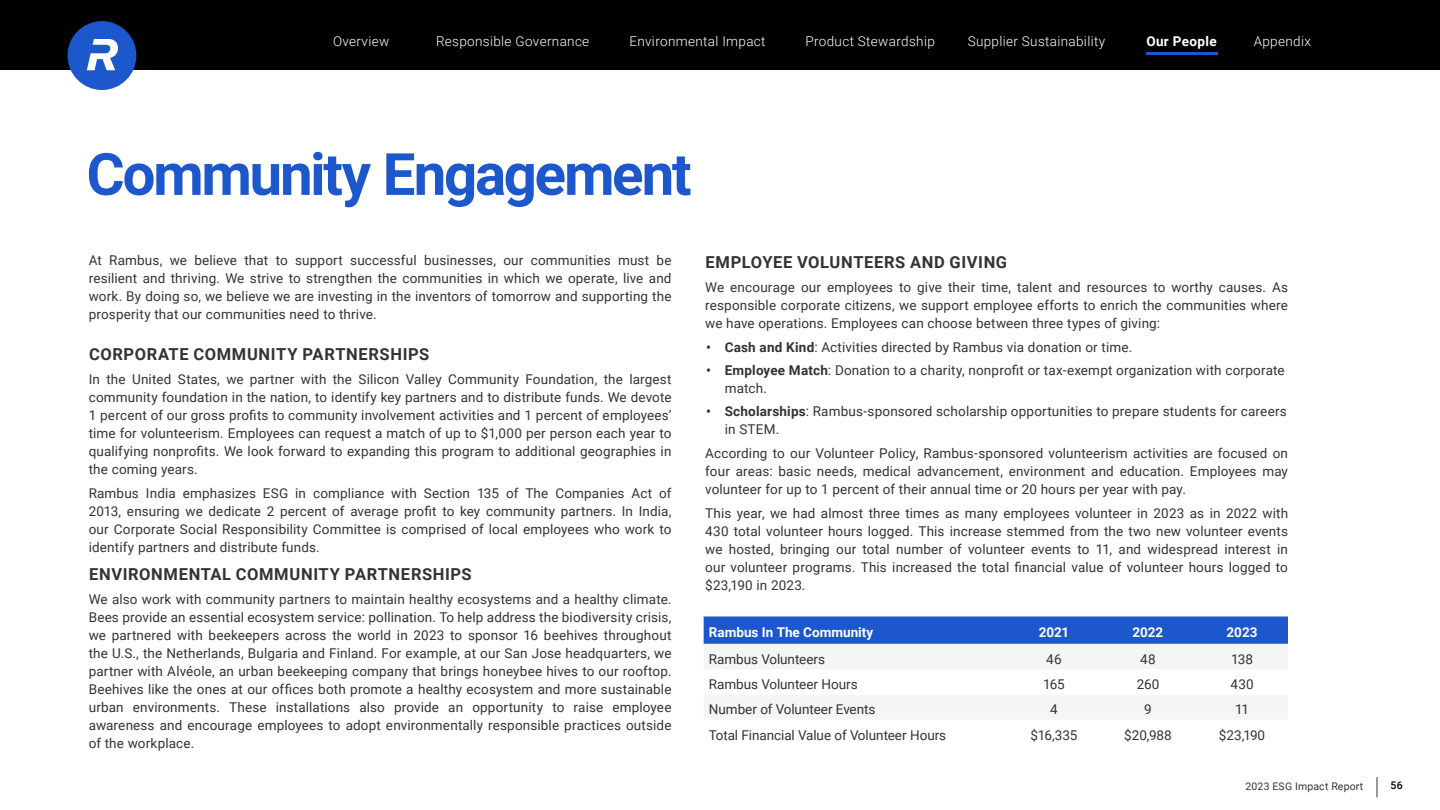
<style>
.page{position:relative;width:1440px;height:810px;background:#fff}
.page>*{position:absolute;margin:0;border:0;box-sizing:border-box;transform-origin:0 0}
.Infographic_Big_Number{font:700 58.35px "Roboto";letter-spacing:-.04em;color:#1d57cc}
.BODY{font:700 16.5px "Roboto";letter-spacing:.035em;color:#333}
.BODY-2{font:13.5px/18px "Roboto";letter-spacing:.01em;color:#333;text-align:justify}
.Table_Body{font:13.5px "Roboto";letter-spacing:-.005em;color:#333}
.t1{font:300 13.5px "Roboto";letter-spacing:.025em;color:#fff}
.Table_Indicators{font:700 13.5px "Roboto";color:#fff}
.Table_Indicators-2{font:700 13.5px "Roboto";letter-spacing:.025em;color:#fff}
.t2{font:10.5px "Roboto";letter-spacing:.015em;color:#333}
.t3{font:500 10.5px "Roboto";color:#000}
.s1{font-weight:700}
</style>
<div class="page">
<div style="left:0;top:0;width:1440px;height:70px;background:#000"></div>
<svg style="left:68px;top:21px;width:68px;height:69px"></svg>
<hr style="left:1147px;top:52px;width:71px;height:3px;background:#1d57cc">
<svg style="left:1377px;top:777px;width:1px;height:20px"></svg>
<svg style="left:704px;top:616px;width:584px;height:28px;background:#225bcd"></svg>
<p class="t1" style="left:333px;top:32px;width:58px">Overview</p>
<p class="t1" style="left:436px;top:32px;width:155px">Responsible Governance</p>
<p class="t1" style="left:629px;top:32px;width:138px">Environmental Impact</p>
<p class="t1" style="left:806px;top:32px;width:131px">Product Stewardship</p>
<p class="t1" style="left:968px;top:32px;width:139px">Supplier Sustainability</p>
<p class="Table_Indicators-2" style="left:1146px;top:32px;width:72px">Our People</p>
<p class="t1" style="left:1254px;top:32px;width:59px">Appendix</p>
<p class="Infographic_Big_Number" style="left:86px;top:133px;width:607px">Community Engagement</p>
<p class="BODY-2" style="left:89px;top:250px;width:584px">At Rambus, we believe that to support successful businesses, our communities must be resilient and thriving. We strive to strengthen the communities in which we operate, live and work. By doing so, we believe we are investing in the inventors of tomorrow and supporting the prosperity that our communities need to thrive.</p>
<h2 class="BODY" style="left:89px;top:342px;width:342px">CORPORATE COMMUNITY PARTNERSHIPS</h2>
<p class="BODY-2" style="left:89px;top:370px;width:584px">In the United States, we partner with the Silicon Valley Community Foundation, the largest community foundation in the nation, to identify key partners and to distribute funds. We devote 1 percent of our gross profits to community involvement activities and 1 percent of employees’ time for volunteerism. Employees can request a match of up to $1,000 per person each year to qualifying nonprofits. We look forward to expanding this program to additional geographies in the coming years.</p>
<p class="BODY-2" style="left:89px;top:484px;width:584px">Rambus India emphasizes ESG in compliance with Section 135 of The Companies Act of 2013, ensuring we dedicate 2 percent of average profit to key community partners. In India, our Corporate Social Responsibility Committee is comprised of local employees who work to identify partners and distribute funds.</p>
<p class="BODY" style="left:89px;top:562px;width:384px">ENVIRONMENTAL COMMUNITY PARTNERSHIPS</p>
<p class="BODY-2" style="left:89px;top:589px;width:584px">We also work with community partners to maintain healthy ecosystems and a healthy climate.<br>Bees provide an essential ecosystem service: pollination. To help address the biodiversity crisis, we partnered with beekeepers across the world in 2023 to sponsor 16 beehives throughout the U.S., the Netherlands, Bulgaria and Finland. For example, at our San Jose headquarters, we partner with Alvéole, an urban beekeeping company that brings honeybee hives to our rooftop.<br>Beehives like the ones at our offices both promote a healthy ecosystem and more sustainable urban environments. These installations also provide an opportunity to raise employee awareness and encourage employees to adopt environmentally responsible practices outside of the workplace.</p>
<h2 class="BODY" style="left:706px;top:250px;width:303px">EMPLOYEE VOLUNTEERS AND GIVING</h2>
<p class="BODY-2" style="left:705px;top:277px;width:584px">We encourage our employees to give their time, talent and resources to worthy causes. As responsible corporate citizens, we support employee efforts to enrich the communities where we have operations. Employees can choose between three types of giving:</p>
<p class="BODY-2" style="left:706px;top:337px;width:428px"><span class="s1">• Cash and Kind</span>: Activities directed by Rambus via donation or time.</p>
<p class="BODY-2" style="left:725px;top:361px;width:561px;text-indent:-19px"><span class="s1">• Employee Match</span>: Donation to a charity, nonprofit or tax-exempt organization with corporate match.</p>
<p class="BODY-2" style="left:725px;top:402px;width:564px;text-indent:-19px"><span class="s1">• Scholarships</span>: Rambus-sponsored scholarship opportunities to prepare students for careers in STEM.</p>
<p class="BODY-2" style="left:705px;top:443px;width:584px">According to our Volunteer Policy, Rambus-sponsored volunteerism activities are focused on four areas: basic needs, medical advancement, environment and education. Employees may volunteer for up to 1 percent of their annual time or 20 hours per year with pay.</p>
<p class="BODY-2" style="left:705px;top:503px;width:584px">This year, we had almost three times as many employees volunteer in 2023 as in 2022 with 430 total volunteer hours logged. This increase stemmed from the two new volunteer events we hosted, bringing our total number of volunteer events to 11, and widespread interest in our volunteer programs. This increased the total financial value of volunteer hours logged to $23,190 in 2023.</p>
<p class="Table_Indicators" style="left:709px;top:623px;width:166px">Rambus In The Community</p>
<p class="Table_Indicators" style="left:1039px;top:623px;width:32px">2021</p>
<p class="Table_Indicators" style="left:1133px;top:623px;width:32px">2022</p>
<p class="Table_Indicators" style="left:1227px;top:623px;width:32px">2023</p>
<p class="Table_Body" style="left:709px;top:650px;width:118px">Rambus Volunteers</p>
<p class="Table_Body" style="left:1046px;top:650px;width:17px">46</p>
<p class="Table_Body" style="left:1140px;top:650px;width:17px">48</p>
<p class="Table_Body" style="left:1231px;top:650px;width:23px">138</p>
<p class="Table_Body" style="left:709px;top:675px;width:150px">Rambus Volunteer Hours</p>
<p class="Table_Body" style="left:1043px;top:675px;width:23px">165</p>
<p class="Table_Body" style="left:1137px;top:675px;width:24px">260</p>
<p class="Table_Body" style="left:1231px;top:675px;width:25px">430</p>
<p class="Table_Body" style="left:709px;top:700px;width:168px">Number of Volunteer Events</p>
<p class="Table_Body" style="left:1050px;top:700px;width:9px">4</p>
<p class="Table_Body" style="left:1144px;top:700px;width:9px">9</p>
<p class="Table_Body" style="left:1235px;top:700px;width:15px">11</p>
<p class="Table_Body" style="left:709px;top:726px;width:239px">Total Financial Value of Volunteer Hours</p>
<p class="Table_Body" style="left:1030px;top:726px;width:49px">$16,335</p>
<p class="Table_Body" style="left:1124px;top:726px;width:49px">$20,988</p>
<p class="Table_Body" style="left:1219px;top:726px;width:48px">$23,190</p>
<p class="t2" style="left:1246px;top:778px;width:119px">2023 ESG Impact Report</p>
<p class="t3" style="left:1390px;top:778px;width:14px">56</p>
</div>
